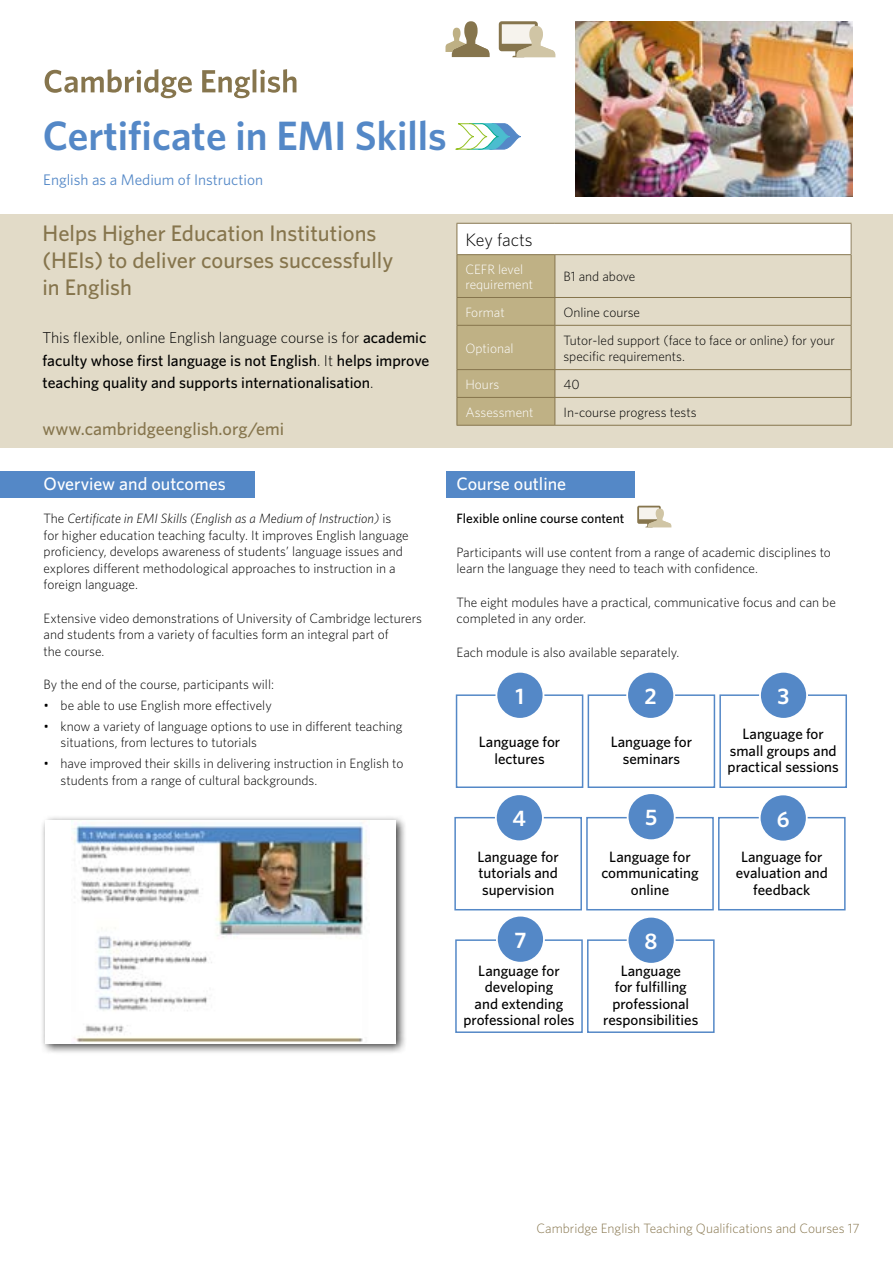
<style>
.page{position:relative;width:893px;height:1263px;background:#fff}
.page>*{position:absolute;margin:0;border:0;box-sizing:border-box;transform-origin:0 0}
.t1{font:600 41.1px "Whitney";color:#5488c7}
.t2{font:500 22.5px/27px "Whitney";color:#86754d}
.t3{font:600 22.5px "Whitney";color:#fff}
.t4{font:500 18px "Whitney";color:#fff}
.t5{font:500 18px "Whitney";color:#86754d}
.t6{font:300 18px "Whitney";letter-spacing:-.005em;color:#000}
.t7{font:500 15.75px/22.5px "Whitney";color:#000}
.t8{font:15.3px "Whitney";color:#5488c7}
.t9{font:500 15px/16.5px "Whitney";color:#000;text-align:center}
.t10{font:300 13.5px/16.5px "Whitney";color:#000}
.t11{font:300 13.5px "Whitney";color:#86754d}
.t12{font:300 13.5px/15px "Whitney";color:#fff}
.t13{font:500 13.5px "Whitney";color:#000}
.s1{font-weight:300}
.s2{font-style:italic}
</style>
<div class="page">
<img style="left:575px;top:21px;width:277px;height:176px">
<div style="left:0;top:214px;width:893px;height:234px;background:#e2dbc8"></div>
<div style="left:0;top:471px;width:254px;height:26px;background:#5488c7"></div>
<div style="left:446px;top:471px;width:189px;height:26px;background:#5488c7"></div>
<div style="left:457px;top:223px;width:394px;height:32px;background:#fff"></div>
<hr style="left:457px;top:224px;width:1px;height:30px;background:#86754d">
<hr style="left:457px;top:223px;width:98px;height:1px;background:#86754d">
<hr style="left:555px;top:223px;width:296px;height:1px;background:#86754d">
<hr style="left:851px;top:224px;width:1px;height:30px;background:#86754d">
<hr style="left:457px;top:254px;width:98px;height:1px;background:#86754d">
<hr style="left:555px;top:254px;width:296px;height:1px;background:#86754d">
<hr style="left:851px;top:255px;width:1px;height:42px;background:#86754d">
<hr style="left:457px;top:425px;width:98px;height:1px;background:#86754d">
<svg style="left:457px;top:255px;width:99px;height:170px;background:#bcae83"></svg>
<hr style="left:555px;top:297px;width:296px;height:1px;background:#86754d">
<svg style="left:851px;top:298px;width:1px;height:27px"></svg>
<hr style="left:851px;top:326px;width:1px;height:43px;background:#86754d">
<svg style="left:851px;top:370px;width:1px;height:55px"></svg>
<hr style="left:555px;top:325px;width:296px;height:1px;background:#86754d">
<hr style="left:555px;top:369px;width:296px;height:1px;background:#86754d">
<hr style="left:555px;top:397px;width:296px;height:1px;background:#86754d">
<hr style="left:555px;top:425px;width:296px;height:1px;background:#86754d">
<svg style="left:637px;top:506px;width:34px;height:21px"></svg>
<svg style="left:455px;top:123px;width:66px;height:27px"></svg>
<svg style="left:445px;top:21px;width:45px;height:36px"></svg>
<svg style="left:499px;top:21px;width:56px;height:36px"></svg>
<svg style="left:45px;top:69px;width:147px;height:29px"></svg>
<svg style="left:202px;top:69px;width:94px;height:29px"></svg>
<div style="left:41px;top:815px;width:366px;height:240px;background:#000;opacity:.75"></div>
<div style="left:46px;top:820px;width:350px;height:223px;background:#fff"></div>
<img style="left:71px;top:820px;width:297px;height:222px">
<div style="left:456px;top:694px;width:127px;height:94px;border:2px solid #5488c7"></div>
<div style="left:496px;top:672px;width:47px;height:47px;background:#5488c7;border-radius:50%"></div>
<div style="left:495px;top:671px;width:49px;height:49px;border:2px solid #fff;border-radius:50%"></div>
<div style="left:588px;top:694px;width:127px;height:94px;border:2px solid #5488c7"></div>
<div style="left:627px;top:672px;width:47px;height:47px;background:#5488c7;border-radius:50%"></div>
<div style="left:626px;top:671px;width:49px;height:49px;border:2px solid #fff;border-radius:50%"></div>
<div style="left:719px;top:694px;width:128px;height:94px;border:2px solid #5488c7"></div>
<div style="left:760px;top:672px;width:47px;height:47px;background:#5488c7;border-radius:50%"></div>
<div style="left:759px;top:671px;width:49px;height:49px;border:2px solid #fff;border-radius:50%"></div>
<div style="left:454px;top:817px;width:128px;height:93px;border:2px solid #5488c7"></div>
<div style="left:496px;top:794px;width:47px;height:47px;background:#5488c7;border-radius:50%"></div>
<div style="left:495px;top:793px;width:49px;height:49px;border:2px solid #fff;border-radius:50%"></div>
<div style="left:586px;top:817px;width:128px;height:93px;border:2px solid #5488c7"></div>
<div style="left:628px;top:793px;width:47px;height:47px;background:#5488c7;border-radius:50%"></div>
<div style="left:627px;top:792px;width:49px;height:49px;border:2px solid #fff;border-radius:50%"></div>
<div style="left:718px;top:817px;width:128px;height:93px;border:2px solid #5488c7"></div>
<div style="left:760px;top:794px;width:47px;height:47px;background:#5488c7;border-radius:50%"></div>
<div style="left:759px;top:793px;width:49px;height:49px;border:2px solid #fff;border-radius:50%"></div>
<div style="left:455px;top:939px;width:128px;height:94px;border:2px solid #5488c7"></div>
<div style="left:497px;top:916px;width:47px;height:47px;background:#5488c7;border-radius:50%"></div>
<div style="left:496px;top:915px;width:49px;height:49px;border:2px solid #fff;border-radius:50%"></div>
<div style="left:587px;top:939px;width:128px;height:94px;border:2px solid #5488c7"></div>
<div style="left:628px;top:917px;width:47px;height:47px;background:#5488c7;border-radius:50%"></div>
<div style="left:627px;top:916px;width:49px;height:49px;border:2px solid #fff;border-radius:50%"></div>
<h1 class="t1" style="left:43px;top:108px;width:405px">Certificate in EMI Skills</h1>
<p class="t8" style="left:43px;top:170px;width:221px">English as a Medium of Instruction</p>
<h2 class="t2" style="left:43px;top:220px;width:352px">Helps Higher Education Institutions (HEIs) to deliver courses successfully in English</h2>
<p class="t7" style="left:43px;top:326px;width:388px"><span class="s1">This flexible, online English language course is for</span> academic faculty whose first language is not English<span class="s1">. It</span> helps improve teaching quality and supports internationalisation<span class="s1">.</span></p>
<h3 class="t5" style="left:43px;top:417px;width:243px">www.cambridgeenglish.org/emi</h3>
<h3 class="t6" style="left:465px;top:228px;width:69px">Key facts</h3>
<p class="t12" style="left:465px;top:261px;width:69px">CEFR level requirement</p>
<p class="t10" style="left:563px;top:268px;width:74px">B1 and above</p>
<p class="t12" style="left:465px;top:304px;width:41px">Format</p>
<p class="t10" style="left:563px;top:303px;width:78px">Online course</p>
<p class="t12" style="left:465px;top:340px;width:50px">Optional</p>
<p class="t10" style="left:563px;top:331px;width:273px">Tutor-led support (face to face or online) for your specific requirements.</p>
<p class="t12" style="left:465px;top:376px;width:35px">Hours</p>
<p class="t10" style="left:563px;top:375px;width:18px">40</p>
<p class="t12" style="left:465px;top:404px;width:70px">Assessment</p>
<p class="t10" style="left:563px;top:403px;width:135px">In-course progress tests</p>
<h3 class="t4" style="left:44px;top:472px;width:184px">Overview and outcomes</h3>
<p class="t10" style="left:44px;top:510px;width:367px">The <span class="s2">Certificate in EMI Skills (English as a Medium of Instruction)</span> is for higher education teaching faculty. It improves English language proficiency, develops awareness of students’ language issues and explores different methodological approaches to instruction in a foreign language.</p>
<p class="t10" style="left:44px;top:609px;width:380px">Extensive video demonstrations of University of Cambridge lecturers and students from a variety of faculties form an integral part of<br>the course.</p>
<p class="t10" style="left:44px;top:676px;width:232px">By the end of the course, participants will:</p>
<p class="t10" style="left:44px;top:697px;width:230px">• be able to use English more effectively</p>
<p class="t10" style="left:61px;top:717px;width:343px;text-indent:-17px">• know a variety of language options to use in different teaching situations, from lectures to tutorials</p>
<p class="t10" style="left:61px;top:755px;width:344px;text-indent:-17px">• have improved their skills in delivering instruction in English to students from a range of cultural backgrounds.</p>
<h3 class="t4" style="left:457px;top:472px;width:111px">Course outline</h3>
<p class="t13" style="left:457px;top:510px;width:169px">Flexible online course content</p>
<p class="t10" style="left:457px;top:543px;width:376px">Participants will use content from a range of academic disciplines to learn the language they need to teach with confidence.</p>
<p class="t10" style="left:457px;top:593px;width:381px">The eight modules have a practical, communicative focus and can be completed in any order.</p>
<p class="t10" style="left:457px;top:643px;width:224px">Each module is also available separately.</p>
<h2 class="t3" style="left:516px;top:681px;width:10px">1</h2>
<h2 class="t3" style="left:645px;top:681px;width:14px">2</h2>
<h2 class="t3" style="left:778px;top:681px;width:13px">3</h2>
<p class="t9" style="left:479px;top:734px;width:83px">Language for lectures</p>
<p class="t9" style="left:611px;top:734px;width:83px">Language for seminars</p>
<p class="t9" style="left:728px;top:725px;width:113px">Language for small groups and practical sessions</p>
<h2 class="t3" style="left:513px;top:803px;width:15px">4</h2>
<h2 class="t3" style="left:645px;top:802px;width:14px">5</h2>
<h2 class="t3" style="left:777px;top:804px;width:14px">6</h2>
<p class="t9" style="left:477px;top:848px;width:83px;text-align:justify">Language for tutorials and supervision</p>
<p class="t9" style="left:601px;top:848px;width:99px">Language for communicating online</p>
<p class="t9" style="left:736px;top:848px;width:93px">Language for evaluation and feedback</p>
<h2 class="t3" style="left:514px;top:925px;width:14px">7</h2>
<h2 class="t3" style="left:645px;top:926px;width:15px">8</h2>
<p class="t9" style="left:463px;top:962px;width:112px">Language for developing<br>and extending professional roles</p>
<p class="t9" style="left:603px;top:962px;width:97px">Language<br>for fulfilling professional responsibilities</p>
<p class="t11" style="left:536px;top:1219px;width:325px">Cambridge English Teaching Qualifications and Courses 17</p>
</div>
